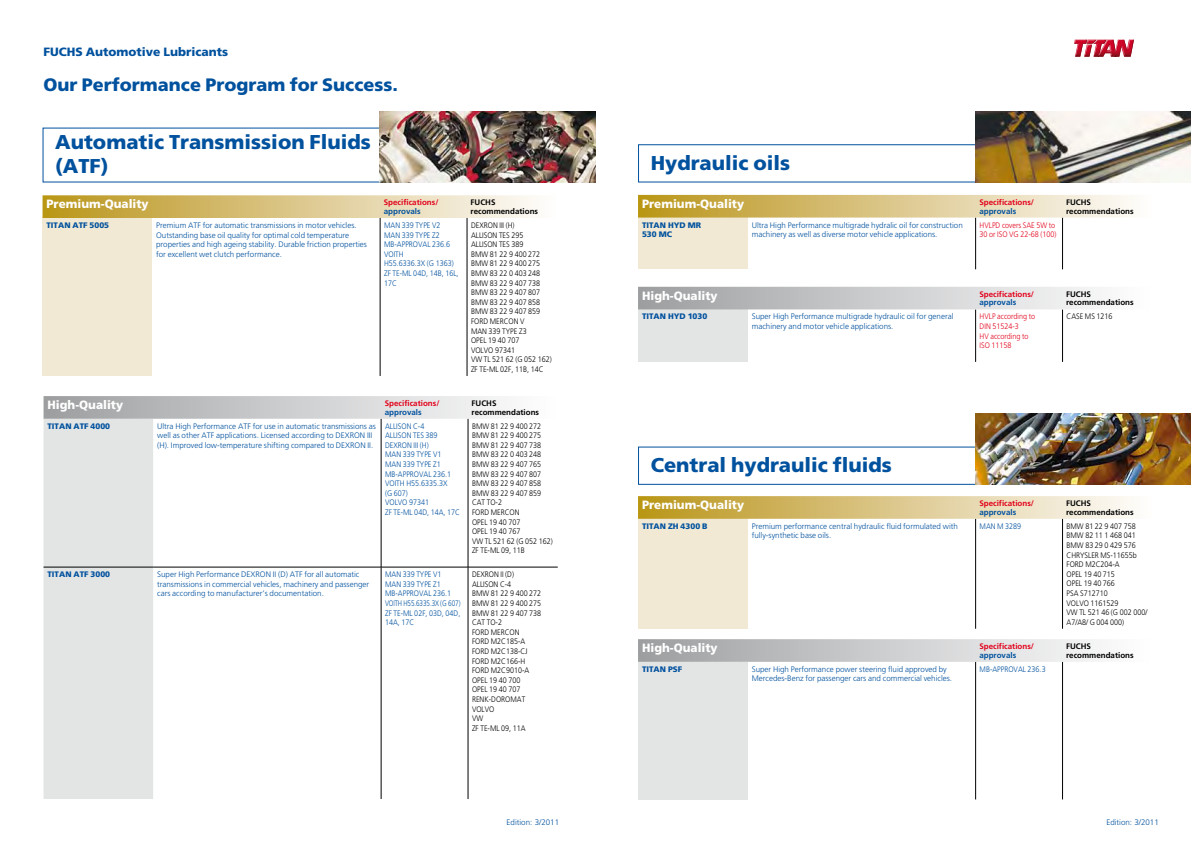
<style>
.page{position:relative;width:1191px;height:842px;background:#fff}
.page>*{position:absolute;margin:0;border:0;box-sizing:border-box;transform-origin:0 0}
.t1{font:900 20px/24px "Frutiger LT Std";color:#00519e}
.t2{font:900 18px "Frutiger LT Std";color:#00519e}
.t3{font:900 12px "Frutiger LT Std";color:#fff}
.t4{font:900 12px "Frutiger LT Std";color:#00519e}
.t5{font:300 8px/9.6px "Frutiger LT Std";color:#00519e}
.t6{font:300 8px/9.6px "Frutiger LT Std";color:#000;scale:.9 1}
.t7{font:300 8px/9.6px "Frutiger LT Std";color:#00519e;scale:.9 1}
.t8{font:700 8px/8.7px "Frutiger LT Std";color:#000}
.t9{font:700 8px "Frutiger LT Std";color:#e2001a}
.t10{font:900 8px/9px "Frutiger LT Std";color:#00519e}
.t11{font:300 8px/9.6px "Frutiger LT Std";color:#e2001a;scale:.9 1}
.t12{font:700 8px "Frutiger LT Std";color:#00519e}
</style>
<div class="page">
<img style="left:380px;top:112px;width:215px;height:70px">
<img style="left:975px;top:112px;width:216px;height:70px">
<div style="left:638px;top:447px;width:414px;height:38px;border:1px solid #00519e"></div>
<svg style="left:1074px;top:39px;width:60px;height:18px"></svg>
<div style="left:43px;top:218px;width:109px;height:158px;background:#f1e9d3"></div>
<hr style="left:380px;top:218px;width:1px;height:158px;background:#000">
<hr style="left:467px;top:218px;width:1px;height:158px;background:#000">
<svg style="left:43px;top:195px;width:494px;height:23px;background:#dbc789"></svg>
<div style="left:44px;top:419px;width:109px;height:380px;background:#e3e4e4"></div>
<hr style="left:381px;top:419px;width:1px;height:148px;background:#000">
<hr style="left:468px;top:419px;width:1px;height:148px;background:#000">
<hr style="left:381px;top:567px;width:1px;height:232px;background:#000">
<hr style="left:468px;top:567px;width:1px;height:232px;background:#000">
<hr style="left:44px;top:567px;width:109px;height:1px;background:#000">
<hr style="left:153px;top:567px;width:228px;height:1px;background:#000">
<hr style="left:381px;top:567px;width:87px;height:1px;background:#000">
<hr style="left:468px;top:567px;width:90px;height:1px;background:#000">
<svg style="left:44px;top:396px;width:457px;height:23px;background:#c9cacc"></svg>
<div style="left:638px;top:217px;width:109px;height:52px;background:#f1e9d3"></div>
<hr style="left:975px;top:217px;width:1px;height:52px;background:#000">
<hr style="left:1062px;top:217px;width:1px;height:52px;background:#000">
<svg style="left:638px;top:195px;width:494px;height:23px;background:#dbc789"></svg>
<div style="left:638px;top:309px;width:109px;height:53px;background:#e3e4e4"></div>
<hr style="left:975px;top:309px;width:1px;height:53px;background:#000">
<hr style="left:1062px;top:309px;width:1px;height:53px;background:#000">
<svg style="left:638px;top:287px;width:458px;height:22px;background:#c9cacb"></svg>
<div style="left:638px;top:519px;width:109px;height:110px;background:#f1e9d3"></div>
<hr style="left:975px;top:519px;width:1px;height:110px;background:#000">
<hr style="left:1062px;top:519px;width:1px;height:110px;background:#000">
<svg style="left:638px;top:496px;width:494px;height:23px;background:#dbc789"></svg>
<div style="left:638px;top:662px;width:109px;height:137px;background:#e3e4e4"></div>
<hr style="left:975px;top:662px;width:1px;height:137px;background:#000">
<hr style="left:1062px;top:662px;width:1px;height:137px;background:#000">
<svg style="left:638px;top:639px;width:458px;height:23px;background:#c9cacb"></svg>
<img style="left:975px;top:414px;width:216px;height:71px">
<h3 class="t4" style="left:44px;top:44px;width:186px">FUCHS Automotive Lubricants</h3>
<h2 class="t2" style="left:44px;top:74px;width:356px">Our Performance Program for Success.</h2>
<h1 class="t1" style="left:55px;top:130px;width:317px">Automatic Transmission Fluids (ATF)</h1>
<h3 class="t3" style="left:47px;top:197px;width:104px">Premium-Quality</h3>
<p class="t9" style="left:384px;top:198px;width:56px">Specifications/</p>
<p class="t12" style="left:384px;top:206px;width:38px">approvals</p>
<p class="t8" style="left:470px;top:198px;width:69px">FUCHS recommendations</p>
<p class="t10" style="left:47px;top:221px;width:64px">TITAN ATF 5005</p>
<p class="t5" style="left:156px;top:220px;width:212px">Premium ATF for automatic transmissions in motor vehicles.<br>Outstanding base oil quality for optimal cold temperature properties and high ageing stability. Durable friction properties for excellent wet clutch performance.</p>
<p class="t7" style="left:384px;top:220px;width:84px">MAN 339 TYPE V2<br>MAN 339 TYPE Z2<br>MB-APPROVAL 236.6<br>VOITH<br>H55.6336.3X (G 1363)<br>ZF TE-ML 04D, 14B, 16L,<br>17C</p>
<p class="t6" style="left:471px;top:220px;width:91px">DEXRON III (H)<br>ALLISON TES 295<br>ALLISON TES 389<br>BMW 81 22 9 400 272<br>BMW 81 22 9 400 275<br>BMW 83 22 0 403 248<br>BMW 83 22 9 407 738<br>BMW 83 22 9 407 807<br>BMW 83 22 9 407 858<br>BMW 83 22 9 407 859<br>FORD MERCON V<br>MAN 339 TYPE Z3<br>OPEL 19 40 707<br>VOLVO 97341<br>VW TL 521 62 (G 052 162)<br>ZF TE-ML 02F, 11B, 14C</p>
<h3 class="t3" style="left:48px;top:398px;width:77px">High-Quality</h3>
<p class="t9" style="left:385px;top:399px;width:56px">Specifications/</p>
<p class="t12" style="left:385px;top:407px;width:38px">approvals</p>
<p class="t8" style="left:471px;top:399px;width:69px">FUCHS recommendations</p>
<p class="t10" style="left:48px;top:421px;width:64px">TITAN ATF 4000</p>
<p class="t5" style="left:157px;top:421px;width:220px">Ultra High Performance ATF for use in automatic transmissions as well as other ATF applications. Licensed according to DEXRON III (H). Improved low-temperature shifting compared to DEXRON II.</p>
<p class="t7" style="left:385px;top:421px;width:85px">ALLISON C-4<br>ALLISON TES 389<br>DEXRON III (H)<br>MAN 339 TYPE V1<br>MAN 339 TYPE Z1<br>MB-APPROVAL 236.1<br>VOITH H55.6335.3X<br>(G 607)<br>VOLVO 97341<br>ZF TE-ML 04D, 14A, 17C</p>
<p class="t6" style="left:472px;top:421px;width:91px">BMW 81 22 9 400 272<br>BMW 81 22 9 400 275<br>BMW 81 22 9 407 738<br>BMW 83 22 0 403 248<br>BMW 83 22 9 407 765<br>BMW 83 22 9 407 807<br>BMW 83 22 9 407 858<br>BMW 83 22 9 407 859<br>CAT TO-2<br>FORD MERCON<br>OPEL 19 40 707<br>OPEL 19 40 767<br>VW TL 521 62 (G 052 162)<br>ZF TE-ML 09, 11B</p>
<p class="t10" style="left:48px;top:570px;width:64px">TITAN ATF 3000</p>
<p class="t5" style="left:157px;top:570px;width:213px">Super High Performance DEXRON II (D) ATF for all automatic transmissions in commercial vehicles, machinery and passenger cars according to manufacturer‘s documentation.</p>
<p class="t7" style="left:385px;top:570px;width:85px">MAN 339 TYPE V1<br>MAN 339 TYPE Z1<br>MB-APPROVAL 236.1<br>VOITH H55.6335.3X (G 607)<br>ZF TE-ML 02F, 03D, 04D,<br>14A, 17C</p>
<p class="t6" style="left:472px;top:570px;width:78px">DEXRON II (D)<br>ALLISON C-4<br>BMW 81 22 9 400 272<br>BMW 81 22 9 400 275<br>BMW 81 22 9 407 738<br>CAT TO-2<br>FORD MERCON<br>FORD M2C185-A<br>FORD M2C138-CJ<br>FORD M2C166-H<br>FORD M2C9010-A<br>OPEL 19 40 700<br>OPEL 19 40 707<br>RENK-DOROMAT<br>VOLVO<br>VW<br>ZF TE-ML 09, 11A</p>
<h1 class="t1" style="left:650px;top:151px;width:141px">Hydraulic oils</h1>
<h3 class="t3" style="left:642px;top:196px;width:104px">Premium-Quality</h3>
<p class="t9" style="left:979px;top:197px;width:56px">Specifications/</p>
<p class="t12" style="left:979px;top:206px;width:38px">approvals</p>
<p class="t8" style="left:1066px;top:198px;width:69px">FUCHS recommendations</p>
<p class="t10" style="left:642px;top:220px;width:61px">TITAN HYD MR<br>530 MC</p>
<p class="t5" style="left:751px;top:220px;width:213px">Ultra High Performance multigrade hydralic oil for construction machinery as well as diverse motor vehicle applications.</p>
<p class="t11" style="left:979px;top:220px;width:87px">HVLPD covers SAE 5W to<br>30 or ISO VG 22-68 (100)</p>
<h3 class="t3" style="left:642px;top:288px;width:77px">High-Quality</h3>
<p class="t9" style="left:979px;top:289px;width:56px">Specifications/</p>
<p class="t12" style="left:979px;top:298px;width:38px">approvals</p>
<p class="t8" style="left:1066px;top:290px;width:69px">FUCHS recommendations</p>
<p class="t10" style="left:642px;top:312px;width:67px">TITAN HYD 1030</p>
<p class="t5" style="left:751px;top:312px;width:203px">Super High Performance multigrade hydraulic oil for general machinery and motor vehicle applications.</p>
<p class="t11" style="left:979px;top:312px;width:63px">HVLP according to<br>DIN 51524-3<br>HV according to<br>ISO 11158</p>
<p class="t6" style="left:1066px;top:312px;width:53px">CASE MS 1216</p>
<h1 class="t1" style="left:650px;top:453px;width:243px">Central hydraulic fluids</h1>
<h3 class="t3" style="left:642px;top:498px;width:104px">Premium-Quality</h3>
<p class="t9" style="left:979px;top:499px;width:56px">Specifications/</p>
<p class="t12" style="left:979px;top:507px;width:38px">approvals</p>
<p class="t8" style="left:1066px;top:499px;width:69px">FUCHS recommendations</p>
<p class="t10" style="left:642px;top:521px;width:67px">TITAN ZH 4300 B</p>
<p class="t5" style="left:751px;top:521px;width:208px">Premium performance central hydraulic fluid formulated with fully-synthetic base oils.</p>
<p class="t7" style="left:979px;top:521px;width:48px">MAN M 3289</p>
<p class="t6" style="left:1066px;top:521px;width:91px">BMW 81 22 9 407 758<br>BMW 82 11 1 468 041<br>BMW 83 29 0 429 576<br>CHRYSLER MS-11655b<br>FORD M2C204-A<br>OPEL 19 40 715<br>OPEL 19 40 766<br>PSA S712710<br>VOLVO 1161529<br>VW TL 521 46 (G 002 000/<br>A7/A8/ G 004 000)</p>
<h3 class="t3" style="left:642px;top:641px;width:77px">High-Quality</h3>
<p class="t9" style="left:979px;top:642px;width:56px">Specifications/</p>
<p class="t12" style="left:979px;top:650px;width:38px">approvals</p>
<p class="t8" style="left:1066px;top:642px;width:69px">FUCHS recommendations</p>
<p class="t10" style="left:642px;top:664px;width:42px">TITAN PSF</p>
<p class="t5" style="left:751px;top:664px;width:202px">Super High Performance power steering fluid approved by<br>Mercedes-Benz for passenger cars and commercial vehicles.</p>
<p class="t7" style="left:979px;top:664px;width:75px">MB-APPROVAL 236.3</p>
<p class="t5" style="left:506px;top:818px;width:54px">Edition: 3/2011</p>
<p class="t5" style="left:1106px;top:818px;width:54px">Edition: 3/2011</p>
</div>
